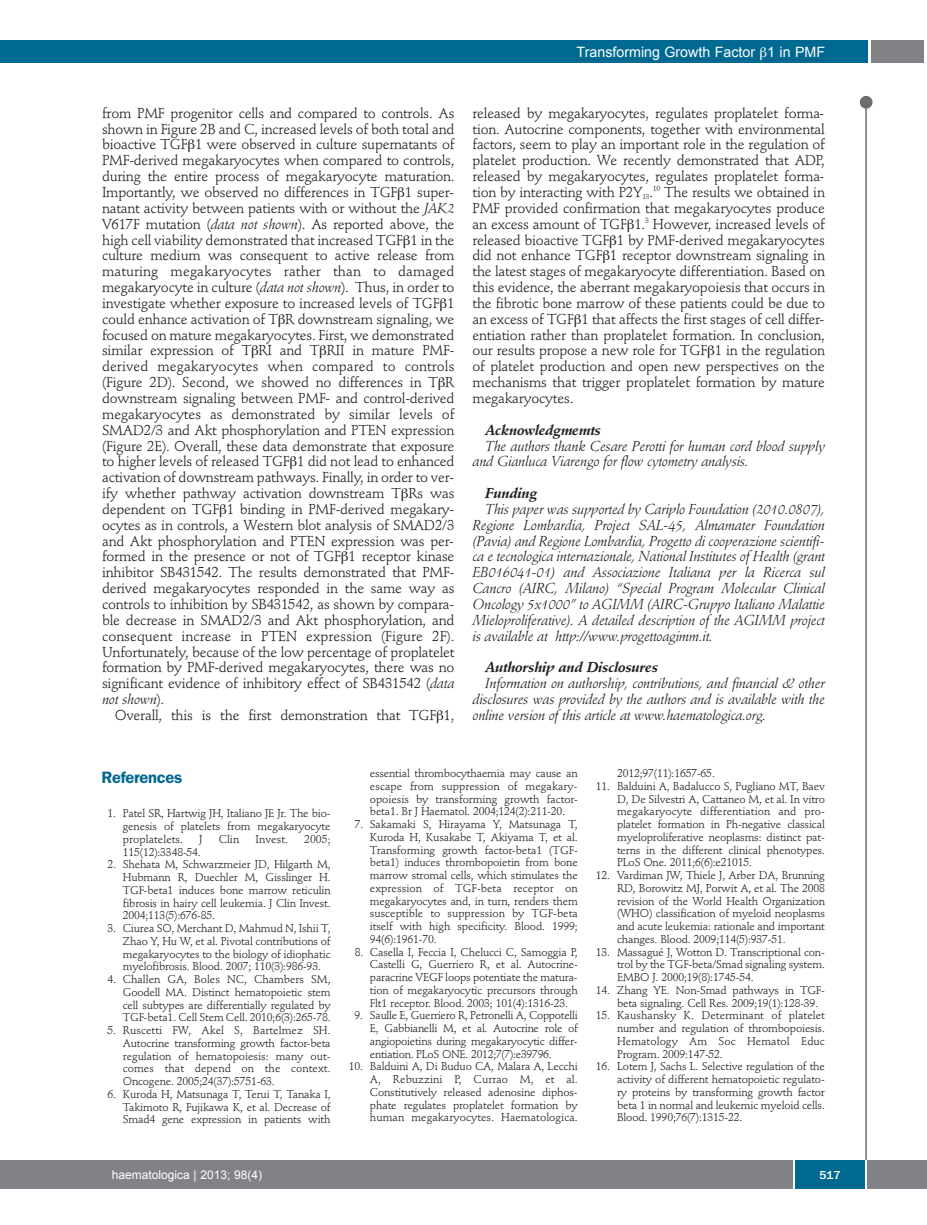
<style>
.page{position:relative;width:927px;height:1225px;background:#fff}
.page>*{position:absolute;margin:0;border:0;box-sizing:border-box;transform-origin:0 0}
.t1{font:600 16.5px "Franklin Gothic";letter-spacing:-.015em;color:#006991}
.t2{font:14.25px/15.9px "Stempel Schneidler";letter-spacing:-.015em;color:#231f20;text-align:justify}
.t3{font:italic 14.25px/15.9px "Stempel Schneidler";letter-spacing:-.015em;color:#231f20;text-align:justify}
.t4{font:italic 700 14.25px "Stempel Schneidler";letter-spacing:-.015em;color:#231f20}
.t5{font:14.25px "Arial";color:#fff}
.t6{font:12px "Arial";color:#fff}
.t7{font:500 12px "Franklin Gothic";color:#fff}
.t8{font:11.25px/12.8px "Stempel Schneidler";letter-spacing:-.015em;color:#231f20;text-align:justify}
.s1{font-style:italic}
</style>
<div class="page">
<div style="left:860px;top:96px;width:12px;height:13px;background:#6c6d70;border-radius:50%"></div>
<hr style="left:865px;top:98px;width:2px;height:1062px;background:#6c6d70">
<div style="left:871px;top:40px;width:52px;height:22px;background:#808285"></div>
<div style="left:18px;top:40px;width:849px;height:22px;background:#006991"></div>
<div style="left:17px;top:1160px;width:910px;height:28px;background:#808285"></div>
<div style="left:795px;top:1160px;width:70px;height:28px;background:#006991"></div>
<hr style="left:793px;top:1160px;width:2px;height:28px;background:#fff">
<hr style="left:865px;top:1160px;width:2px;height:28px;background:#fff">
<div style="left:0;top:40px;width:19px;height:22px;background:#006991"></div>
<div style="left:0;top:1160px;width:18px;height:28px;background:#808285"></div>
<p class="t5" style="left:577px;top:44px;width:250px">Transforming Growth Factor 1 in PMF</p>
<p class="t2" style="left:102px;top:106px;width:354px">from PMF progenitor cells and compared to controls. As shown in Figure 2B and C, increased levels of both total and bioactive TGF 1 were observed in culture supernatants of PMF-derived megakaryocytes when compared to controls, during the entire process of megakaryocyte maturation.<br>Importantly, we observed no differences in TGF 1 super&shy;natant activity between patients with or without the <span class="s1">JAK2<br></span>V617F mutation (<span class="s1">data not shown</span>). As reported above, the high cell viability demonstrated that increased TGF 1 in the culture medium was consequent to active release from maturing megakaryocytes rather than to damaged megakaryocyte in culture (<span class="s1">data not shown</span>). Thus, in order to investigate whether exposure to increased levels of TGF 1 could enhance activation of T R downstream signaling, we focused on mature megakaryocytes. First, we demonstrated similar expression of T RI and T RII in mature PMF&shy;derived megakaryocytes when compared to controls (Figure 2D). Second, we showed no differences in T R downstream signaling between PMF- and control-derived megakaryocytes as demonstrated by similar levels of SMAD2/3 and Akt phosphorylation and PTEN expression (Figure 2E). Overall, these data demonstrate that exposure to higher levels of released TGF 1 did not lead to enhanced activation of downstream pathways. Finally, in order to ver&shy;ify whether pathway activation downstream T Rs was dependent on TGF 1 binding in PMF-derived megakary&shy;ocytes as in controls, a Western blot analysis of SMAD2/3 and Akt phosphorylation and PTEN expression was per&shy;formed in the presence or not of TGF 1 receptor kinase inhibitor SB431542. The results demonstrated that PMF&shy;derived megakaryocytes responded in the same way as controls to inhibition by SB431542, as shown by compara&shy;ble decrease in SMAD2/3 and Akt phosphorylation, and consequent increase in PTEN expression (Figure 2F).<br>Unfortunately, because of the low percentage of proplatelet formation by PMF-derived megakaryocytes, there was no significant evidence of inhibitory effect of SB431542 (<span class="s1">data not shown</span>).</p>
<p class="t2" style="left:115px;top:708px;width:341px">Overall, this is the first demonstration that TGF 1,</p>
<p class="t2" style="left:472px;top:106px;width:354px">released by megakaryocytes, regulates proplatelet forma&shy;tion. Autocrine components, together with environmental factors, seem to play an important role in the regulation of platelet production. We recently demonstrated that ADP, released by megakaryocytes, regulates proplatelet forma&shy;tion by interacting with P2Y<sub>13</sub>.<sup>10</sup> The results we obtained in PMF provided confirmation that megakaryocytes produce an excess amount of TGF 1.<sup>3</sup> However, increased levels of released bioactive TGF 1 by PMF-derived megakaryocytes did not enhance TGF 1 receptor downstream signaling in the latest stages of megakaryocyte differentiation. Based on this evidence, the aberrant megakaryopoiesis that occurs in the fibrotic bone marrow of these patients could be due to an excess of TGF 1 that affects the first stages of cell differ&shy;entiation rather than proplatelet formation. In conclusion, our results propose a new role for TGF 1 in the regulation of platelet production and open new perspectives on the mechanisms that trigger proplatelet formation by mature megakaryocytes.</p>
<p class="t4" style="left:485px;top:424px;width:117px">Acknowledgmemts</p>
<p class="t3" style="left:472px;top:439px;width:354px;text-indent:13px">The authors thank Cesare Perotti for human cord blood supply and Gianluca Viarengo for flow cytometry analysis.</p>
<p class="t4" style="left:485px;top:487px;width:53px">Funding</p>
<p class="t3" style="left:472px;top:502px;width:354px;text-indent:13px">This paper was supported by Cariplo Foundation (2010.0807), Regione Lombardia, Project SAL-45, Almamater Foundation (Pavia) and Regione Lombardia, Progetto di cooperazione scientifi&shy;ca e tecnologica internazionale, National Institutes of Health (grant EB016041-01) and Associazione Italiana per la Ricerca sul Cancro (AIRC, Milano) “Special Program Molecular Clinical Oncology 5x1000” to AGIMM (AIRC-Gruppo Italiano Malattie Mieloproliferative). A detailed description of the AGIMM project is available at http://www.progettoagimm.it.</p>
<p class="t4" style="left:485px;top:661px;width:174px">Authorship and Disclosures</p>
<p class="t3" style="left:472px;top:677px;width:354px;text-indent:13px">Information on authorship, contributions, and financial &amp; other disclosures was provided by the authors and is available with the online version of this article at www.haematologica.org.</p>
<h1 class="t1" style="left:102px;top:772px;width:82px">References</h1>
<p class="t8" style="left:123px;top:808px;width:209px;text-indent:-15px">1. Patel SR, Hartwig JH, Italiano JE Jr. The bio&shy;genesis of platelets from megakaryocyte proplatelets.</p>
<p class="t8" style="left:199px;top:833px;width:5px">J</p>
<p class="t8" style="left:219px;top:833px;width:22px">Clin</p>
<p class="t8" style="left:255px;top:833px;width:34px">Invest.</p>
<p class="t8" style="left:304px;top:833px;width:28px">2005;</p>
<p class="t8" style="left:123px;top:846px;width:80px">115(12):3348-54.</p>
<p class="t8" style="left:123px;top:859px;width:209px;text-indent:-15px">2. Shehata M, Schwarzmeier JD, Hilgarth M, Hubmann R, Duechler M, Gisslinger H.<br>TGF-beta1 induces bone marrow reticulin fibrosis in hairy cell leukemia. J Clin Invest.<br>2004;113(5):676-85.</p>
<p class="t8" style="left:123px;top:923px;width:209px;text-indent:-15px">3. Ciurea SO, Merchant D, Mahmud N, Ishii T, Zhao Y, Hu W, et al. Pivotal contributions of megakaryocytes to the biology of idiophatic myelofibrosis. Blood. 2007; 110(3):986-93.</p>
<p class="t8" style="left:123px;top:974px;width:209px;text-indent:-15px">4. Challen GA, Boles NC, Chambers SM, Goodell MA. Distinct hematopoietic stem cell subtypes are differentially regulated by TGF-beta1. Cell Stem Cell. 2010;6(3):265-78.</p>
<p class="t8" style="left:123px;top:1025px;width:209px;text-indent:-15px">5. Ruscetti FW, Akel S, Bartelmez SH.<br>Autocrine transforming growth factor-beta regulation of hematopoiesis: many out&shy;comes that depend on the context.<br>Oncogene. 2005;24(37):5751-63.</p>
<p class="t8" style="left:123px;top:1088px;width:209px;text-indent:-15px">6. Kuroda H, Matsunaga T, Terui T, Tanaka I, Takimoto R, Fujikawa K, et al. Decrease of Smad4 gene expression in patients with</p>
<p class="t8" style="left:370px;top:768px;width:209px">essential thrombocythaemia may cause an escape from suppression of megakary&shy;opoiesis by transforming growth factor&shy;beta1. Br J Haematol. 2004;124(2):211-20.</p>
<p class="t8" style="left:370px;top:819px;width:209px;text-indent:-15px">7. Sakamaki S, Hirayama Y, Matsunaga T, Kuroda H, Kusakabe T, Akiyama T, et al.<br>Transforming growth factor-beta1 (TGF&shy;beta1) induces thrombopoietin from bone marrow stromal cells, which stimulates the expression of TGF-beta receptor on megakaryocytes and, in turn, renders them susceptible to suppression by TGF-beta itself with high specificity. Blood. 1999; 94(6):1961-70.</p>
<p class="t8" style="left:370px;top:946px;width:209px;text-indent:-15px">8. Casella I, Feccia I, Chelucci C, Samoggia P, Castelli G, Guerriero R, et al. Autocrine&shy;paracrine VEGF loops potentiate the matura&shy;tion of megakaryocytic precursors through Flt1 receptor. Blood. 2003; 101(4):1316-23.</p>
<p class="t8" style="left:370px;top:1010px;width:209px;text-indent:-15px">9. Saulle E, Guerriero R, Petronelli A, Coppotelli E, Gabbianelli M, et al. Autocrine role of angiopoietins during megakaryocytic differ&shy;entiation. PLoS ONE. 2012;7(7):e39796.</p>
<p class="t8" style="left:370px;top:1061px;width:209px;text-indent:-21px">10. Balduini A, Di Buduo CA, Malara A, Lecchi A, Rebuzzini P, Currao M, et al.<br>Constitutively released adenosine diphos&shy;phate regulates proplatelet formation by human megakaryocytes. Haematologica.</p>
<p class="t8" style="left:617px;top:768px;width:99px">2012;97(11):1657-65.</p>
<p class="t8" style="left:617px;top:780px;width:209px;text-indent:-21px">11. Balduini A, Badalucco S, Pugliano MT, Baev D, De Silvestri A, Cattaneo M, et al. In vitro megakaryocyte differentiation and pro&shy;platelet formation in Ph-negative classical myeloproliferative neoplasms: distinct pat&shy;terns in the different clinical phenotypes.<br>PLoS One. 2011;6(6):e21015.</p>
<p class="t8" style="left:617px;top:870px;width:209px;text-indent:-21px">12. Vardiman JW, Thiele J, Arber DA, Brunning RD, Borowitz MJ, Porwit A, et al. The 2008 revision of the World Health Organization (WHO) classification of myeloid neoplasms and acute leukemia: rationale and important changes. Blood. 2009;114(5):937-51.</p>
<p class="t8" style="left:617px;top:946px;width:209px;text-indent:-21px">13. Massagué J, Wotton D. Transcriptional con&shy;trol by the TGF-beta/Smad signaling system.<br>EMBO J. 2000;19(8):1745-54.</p>
<p class="t8" style="left:617px;top:984px;width:209px;text-indent:-21px">14. Zhang YE. Non-Smad pathways in TGF&shy;beta signaling. Cell Res. 2009;19(1):128-39.</p>
<p class="t8" style="left:617px;top:1010px;width:209px;text-indent:-21px">15. Kaushansky K. Determinant of platelet number and regulation of thrombopoiesis.<br>Hematology Am Soc Hematol Educ Program. 2009:147-52.</p>
<p class="t8" style="left:617px;top:1061px;width:209px;text-indent:-21px">16. Lotem J, Sachs L. Selective regulation of the activity of different hematopoietic regulato&shy;ry proteins by transforming growth factor beta 1 in normal and leukemic myeloid cells.<br>Blood. 1990;76(7):1315-22.</p>
<p class="t6" style="left:112px;top:1168px;width:152px">haematologica | 2013; 98(4)</p>
<p class="t7" style="left:819px;top:1171px;width:23px">517</p>
</div>
